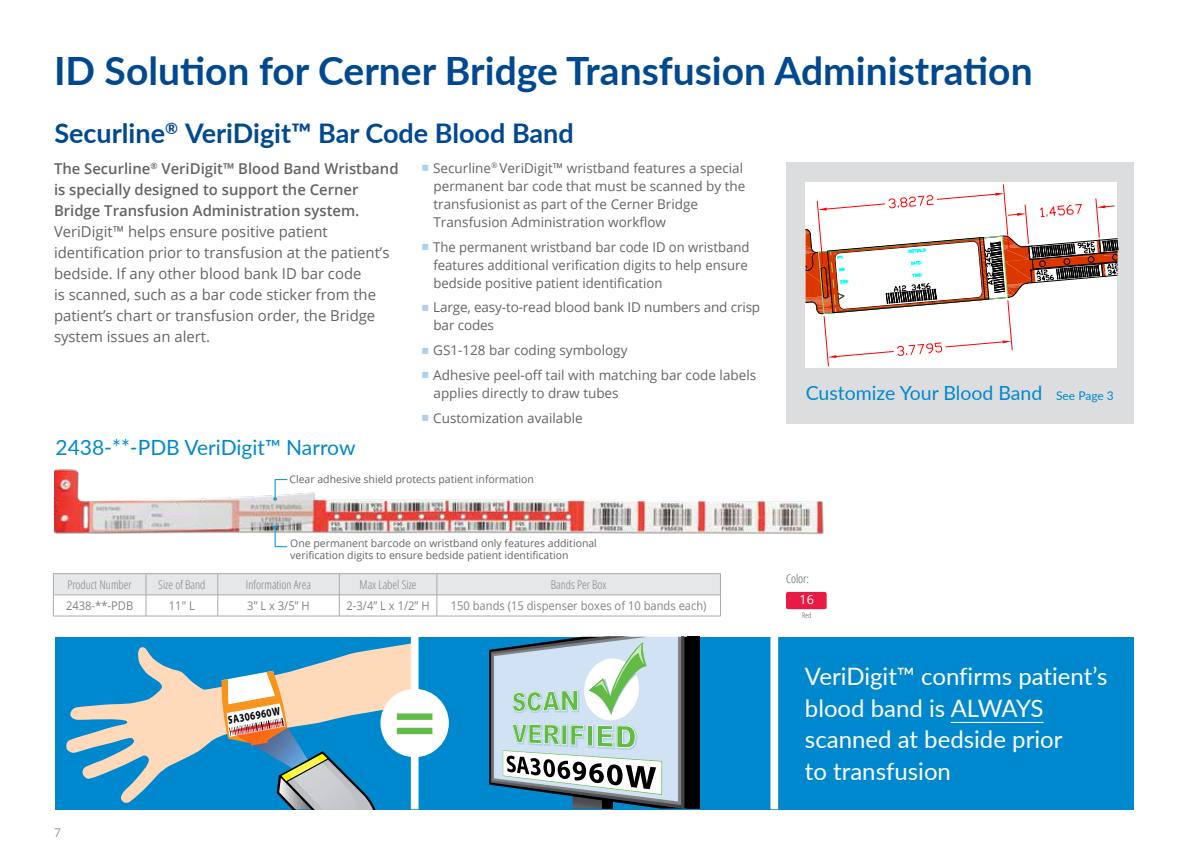
<style>
.page{position:relative;width:1188px;height:864px;background:#fff}
.page>*{position:absolute;margin:0;border:0;box-sizing:border-box;transform-origin:0 0}
.t1{font:700 69px "Myriad Pro";color:#62bb46}
.t2{font:700 39px "Lato";color:#004990}
.t3{font:700 27px "Lato";color:#004990}
.t4{font:24px/31.5px "Lato";color:#fff}
.t5{font:21px "Lato";color:#0088ce}
.t6{font:19.5px "Lato";color:#0088ce}
.t7{font:15px/21px "Open Sans";color:#636466}
.t8{font:600 15px/21px "Open Sans";color:#636466}
.t9{font:13.5px/18px "Open Sans";color:#636466}
.t10{font:12.6px "Open Sans";color:#fff}
.t11{font:12px "Open Sans";color:#808285;scale:.93 1}
.t12{font:300 12px "Open Sans Condensed";color:#808285}
.t13{font:300 12px "Open Sans Condensed";color:#58595b}
.t14{font:12px "Open Sans";color:#939598}
.t15{font:700 11.55px "Myriad Pro";color:#000;scale:.8 1}
.t16{font:10.5px/12.6px "Open Sans";color:#636466}
.t17{font:300 condensed 7.5px "Open Sans";color:#58595b}
.s1{font-size:12px}
</style>
<div class="page">
<img style="left:54px;top:469px;width:770px;height:65px">
<div style="left:786px;top:162px;width:348px;height:261px;background:#dcddde"></div>
<svg style="left:806px;top:182px;width:312px;height:185px;background:#eadbd6"></svg>
<div style="left:55px;top:637px;width:360px;height:172px;background:#0088ce"></div>
<div style="left:415px;top:637px;width:359px;height:172px;background:#0088ce"></div>
<div style="left:774px;top:637px;width:360px;height:172px;background:#0088ce"></div>
<div style="left:687px;top:637px;width:13px;height:172px;background:#000"></div>
<svg style="left:66px;top:642px;width:345px;height:161px"></svg>
<svg style="left:489px;top:637px;width:198px;height:172px;background:#a2bcc1"></svg>
<svg style="left:221px;top:671px;width:165px;height:138px"></svg>
<div style="left:411px;top:637px;width:8px;height:172px;background:#fff"></div>
<div style="left:770px;top:637px;width:8px;height:172px;background:#fff"></div>
<div style="left:380px;top:689px;width:69px;height:68px;background:#fff;border-radius:50%"></div>
<hr style="left:951px;top:722px;width:93px;height:1px;background:#fff">
<hr style="left:53px;top:616px;width:93px;height:1px;background:#a7a9ac">
<hr style="left:146px;top:616px;width:72px;height:1px;background:#a7a9ac">
<hr style="left:218px;top:616px;width:121px;height:1px;background:#a7a9ac">
<hr style="left:339px;top:616px;width:98px;height:1px;background:#a7a9ac">
<hr style="left:437px;top:616px;width:284px;height:1px;background:#a7a9ac">
<hr style="left:53px;top:573px;width:93px;height:1px;background:#a7a9ac">
<hr style="left:146px;top:573px;width:72px;height:1px;background:#a7a9ac">
<hr style="left:218px;top:573px;width:121px;height:1px;background:#a7a9ac">
<hr style="left:339px;top:573px;width:98px;height:1px;background:#a7a9ac">
<hr style="left:437px;top:573px;width:284px;height:1px;background:#a7a9ac">
<svg style="left:53px;top:574px;width:668px;height:42px"></svg>
<div style="left:786px;top:592px;width:41px;height:17px;background:#e81b45;border-radius:2px"></div>
<svg style="left:273px;top:525px;width:15px;height:23px"></svg>
<svg style="left:273px;top:478px;width:15px;height:23px"></svg>
<h2 class="t2" style="left:54px;top:42px;width:980px">ID Solution for Cerner Bridge Transfusion Administration</h2>
<h3 class="t3" style="left:54px;top:113px;width:521px">Securline<sup>®</sup> VeriDigit™ Bar Code Blood Band</h3>
<p class="t8" style="left:54px;top:158px;width:346px">The Securline<sup>®</sup> VeriDigit™ Blood Band Wristband is specially designed to support the Cerner<br>Bridge Transfusion Administration system.</p>
<p class="t7" style="left:54px;top:221px;width:337px">VeriDigit™ helps ensure positive patient identification prior to transfusion at the patient’s bedside. If any other blood bank ID bar code<br>is scanned, such as a bar code sticker from the patient’s chart or transfusion order, the Bridge system issues an alert.</p>
<h3 class="t5" style="left:56px;top:432px;width:301px">2438-**-PDB VeriDigit™ Narrow</h3>
<p class="t9" style="left:433px;top:159px;width:314px">Securline<sup>®</sup> VeriDigit™ wristband features a special permanent bar code that must be scanned by the transfusionist as part of the Cerner Bridge Transfusion Administration workflow</p>
<p class="t9" style="left:433px;top:237px;width:318px">The permanent wristband bar code ID on wristband features additional verification digits to help ensure bedside positive patient identification</p>
<p class="t9" style="left:433px;top:298px;width:329px">Large, easy-to-read blood bank ID numbers and crisp bar codes</p>
<p class="t9" style="left:433px;top:338px;width:325px;line-height:24.8px">GS1-128 bar coding symbology<br>Adhesive peel-off tail with matching bar code labels</p>
<p class="t9" style="left:433px;top:380px;width:187px;line-height:24.8px">applies directly to draw tubes<br>Customization available</p>
<p class="t16" style="left:289px;top:473px;width:246px">Clear adhesive shield protects patient information</p>
<p class="t16" style="left:290px;top:536px;width:308px">One permanent barcode on wristband only features additional verification digits to ensure bedside patient identification</p>
<p class="t12" style="left:67px;top:576px;width:66px">Product Number</p>
<p class="t12" style="left:158px;top:576px;width:49px">Size of Band</p>
<p class="t12" style="left:246px;top:576px;width:67px">Information Area</p>
<p class="t12" style="left:360px;top:576px;width:59px">Max Label Size</p>
<p class="t12" style="left:551px;top:576px;width:57px">Bands Per Box</p>
<p class="t11" style="left:66px;top:597px;width:74px">2438-**-PDB</p>
<p class="t11" style="left:169px;top:597px;width:29px">11" L</p>
<p class="t11" style="left:247px;top:597px;width:69px">3” L x 3/5” H</p>
<p class="t11" style="left:347px;top:597px;width:91px">2-3/4” L x 1/2” H</p>
<p class="t11" style="left:451px;top:597px;width:277px">150 bands (15 dispenser boxes of 10 bands each)</p>
<p class="t14" style="left:54px;top:824px;width:8px">7</p>
<p class="t15" style="left:227px;top:713px;width:68px;rotate:-10deg">SA306960W</p>
<h1 class="t1" style="left:394px;top:674px;width:43px">=</h1>
<h3 class="t6" style="left:806px;top:379px;width:310px">Customize Your Blood Band <span class="s1">See Page 3</span></h3>
<p class="t13" style="left:786px;top:570px;width:25px">Color:</p>
<p class="t10" style="left:800px;top:591px;width:16px">16</p>
<p class="t17" style="left:802px;top:610px;width:11px">Red</p>
<h3 class="t4" style="left:805px;top:660px;width:304px">VeriDigit™ confirms patient’s blood band is ALWAYS scanned at bedside prior<br>to transfusion</h3>
</div>
